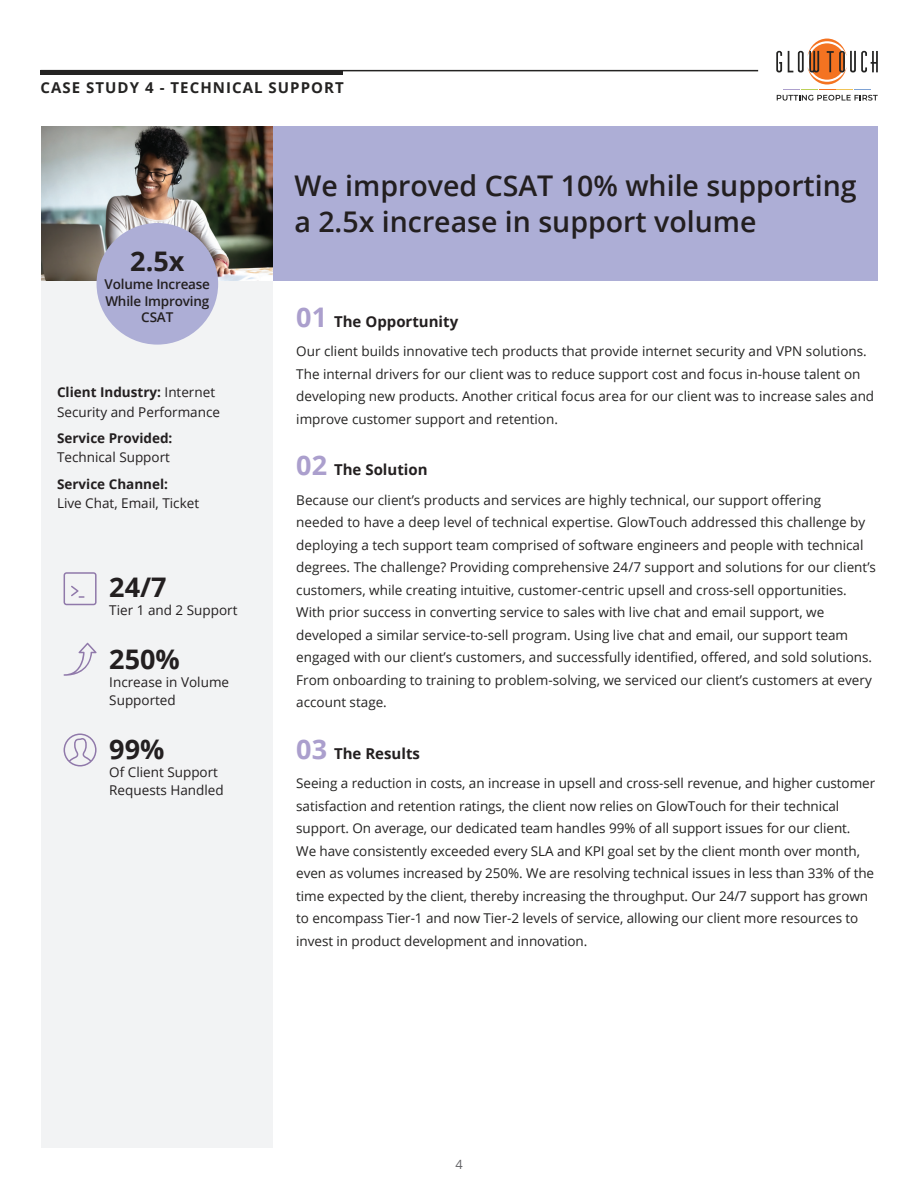
<style>
.page{position:relative;width:918px;height:1188px;background:#fff}
.page>*{position:absolute;margin:0;border:0;box-sizing:border-box;transform-origin:0 0}
.t1{font:600 28.5px/36px "Open Sans";color:#231f20}
.t2{font:700 27px "Open Sans";color:#231f20}
.t3{font:700 15px "Open Sans";color:#231f20}
.t4{font:700 15px "Open Sans";letter-spacing:.07em;color:#242322}
.t5{font:13.5px/22.5px "Open Sans";color:#242322}
.t6{font:13.5px/18px "Open Sans";color:#231f20}
.t7{font:600 13.5px/16.5px "Open Sans";letter-spacing:-.015em;color:#231f20;text-align:center}
.t8{font:700 13.5px "Open Sans";color:#231f20}
.t9{font:12.75px "Open Sans";color:#636366}
.s1{font-weight:700}
.s2{font-size:27px;color:#ab9fcd}
</style>
<div class="page">
<div style="left:41px;top:199px;width:232px;height:949px;background:#f2f3f4"></div>
<hr style="left:40px;top:70px;width:718px;height:1px;background:#242322">
<hr style="left:40px;top:70px;width:303px;height:4px;background:#242322">
<svg style="left:776px;top:39px;width:102px;height:62px"></svg>
<img style="left:42px;top:126px;width:231px;height:154px">
<div style="left:273px;top:126px;width:605px;height:154px;background:#adaed6"></div>
<div style="left:97px;top:223px;width:121px;height:122px;background:#adaed6;border-radius:50%"></div>
<svg style="left:64px;top:734px;width:33px;height:32px"></svg>
<svg style="left:64px;top:643px;width:33px;height:33px"></svg>
<svg style="left:64px;top:572px;width:33px;height:33px"></svg>
<p class="t4" style="left:40px;top:77px;width:305px">CASE STUDY 4 - TECHNICAL SUPPORT</p>
<h2 class="t2" style="left:130px;top:242px;width:56px">2.5x</h2>
<p class="t7" style="left:105px;top:276px;width:107px">Volume Increase<br>While Improving<br>CSAT</p>
<p class="t6" style="left:57px;top:382px;width:165px;line-height:19.5px"><span class="s1">Client Industry:</span> Internet<br>Security and Performance</p>
<p class="t8" style="left:57px;top:428px;width:117px">Service Provided:</p>
<p class="t6" style="left:57px;top:448px;width:114px">Technical Support</p>
<p class="t8" style="left:57px;top:474px;width:113px">Service Channel:</p>
<p class="t6" style="left:57px;top:494px;width:144px">Live Chat, Email, Ticket</p>
<h2 class="t2" style="left:109px;top:568px;width:59px">24/7</h2>
<p class="t6" style="left:109px;top:600px;width:130px">Tier 1 and 2 Support</p>
<h2 class="t2" style="left:109px;top:640px;width:72px">250%</h2>
<p class="t6" style="left:109px;top:672px;width:121px">Increase in Volume<br>Supported</p>
<h2 class="t2" style="left:109px;top:730px;width:57px">99%</h2>
<p class="t6" style="left:109px;top:762px;width:116px">Of Client Support<br>Requests Handled</p>
<h1 class="t1" style="left:294px;top:167px;width:564px">We improved CSAT 10% while supporting a 2.5x increase in support volume</h1>
<p class="t3" style="left:296px;top:311px;width:164px"><span class="s2">01</span> The Opportunity</p>
<p class="t5" style="left:296px;top:340px;width:579px">Our client builds innovative tech products that provide internet security and VPN solutions.<br>The internal drivers for our client was to reduce support cost and focus in-house talent on developing new products. Another critical focus area for our client was to increase sales and improve customer support and retention.</p>
<p class="t3" style="left:296px;top:459px;width:133px"><span class="s2">02</span> The Solution</p>
<p class="t5" style="left:296px;top:488px;width:581px">Because our client’s products and services are highly technical, our support offering<br>needed to have a deep level of technical expertise. GlowTouch addressed this challenge by deploying a tech support team comprised of software engineers and people with technical degrees. The challenge? Providing comprehensive 24/7 support and solutions for our client’s customers, while creating intuitive, customer-centric upsell and cross-sell opportunities.<br>With prior success in converting service to sales with live chat and email support, we developed a similar service-to-sell program. Using live chat and email, our support team engaged with our client’s customers, and successfully identified, offered, and sold solutions.<br>From onboarding to training to problem-solving, we serviced our client’s customers at every account stage.</p>
<p class="t3" style="left:296px;top:743px;width:125px"><span class="s2">03</span> The Results</p>
<p class="t5" style="left:296px;top:772px;width:580px">Seeing a reduction in costs, an increase in upsell and cross-sell revenue, and higher customer satisfaction and retention ratings, the client now relies on GlowTouch for their technical support. On average, our dedicated team handles 99% of all support issues for our client.<br>We have consistently exceeded every SLA and KPI goal set by the client month over month, even as volumes increased by 250%. We are resolving technical issues in less than 33% of the time expected by the client, thereby increasing the throughput. Our 24/7 support has grown to encompass Tier-1 and now Tier-2 levels of service, allowing our client more resources to invest in product development and innovation.</p>
<p class="t9" style="left:455px;top:1156px;width:9px">4</p>
</div>
